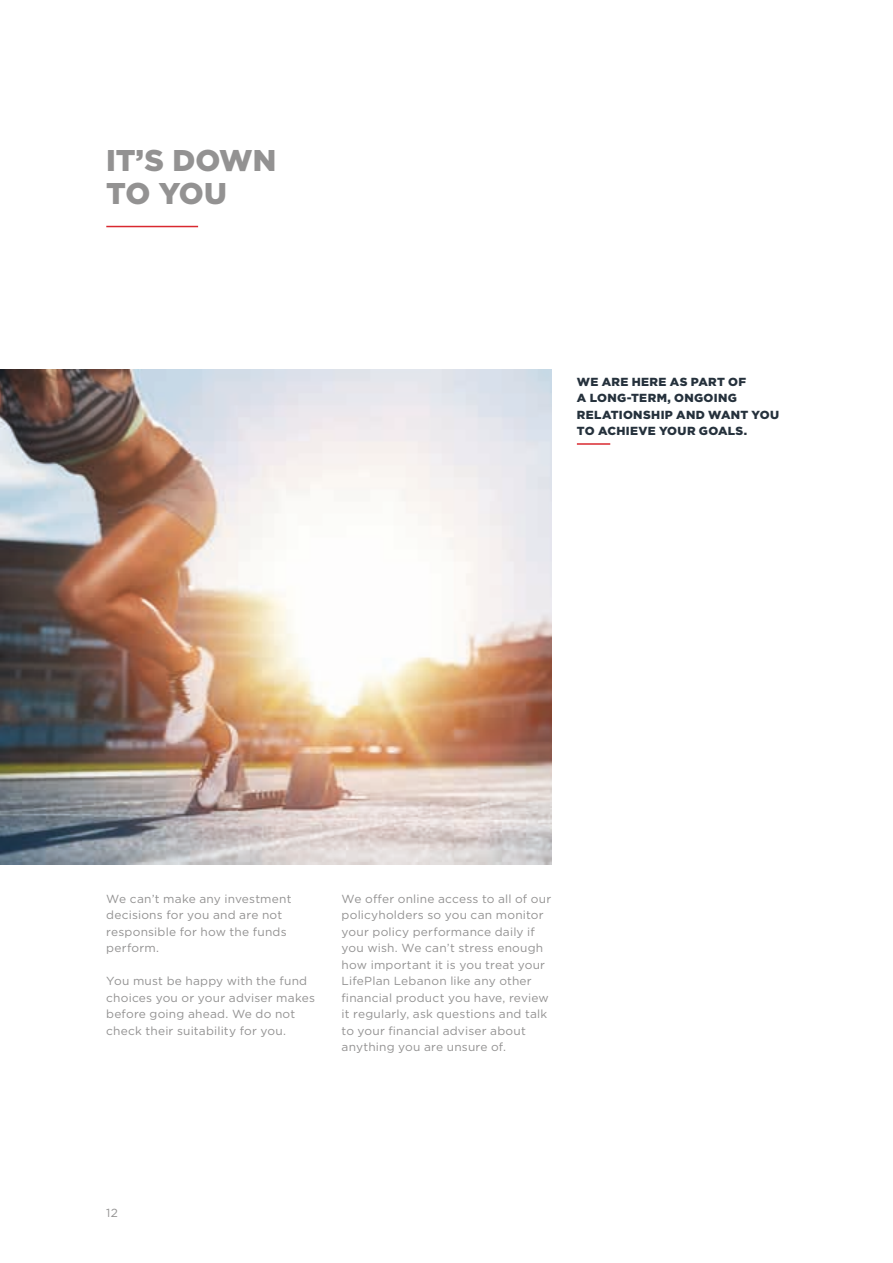
<style>
.page{position:relative;width:893px;height:1263px;background:#fff}
.page>*{position:absolute;margin:0;border:0;box-sizing:border-box;transform-origin:0 0}
.Headline_2_col_span{font:900 30px/33px "Gotham";letter-spacing:-.01em;color:#939292}
.Body{font:11.7px/16.5px "Gotham";letter-spacing:.015em;color:#939292}
.Subheadline{font:900 11.7px/16.5px "Gotham";letter-spacing:.025em;color:#25313c}
</style>
<div class="page">
<hr style="left:577px;top:443px;width:33px;height:2px;background:#d92930">
<hr style="left:106px;top:226px;width:92px;height:1px;background:#d92930">
<img style="left:0;top:369px;width:551px;height:495px">
<p class="Headline_2_col_span" style="left:106px;top:144px;width:172px">IT’S DOWN<br>TO YOU</p>
<p class="Subheadline" style="left:577px;top:373px;width:204px">WE ARE HERE AS PART OF<br>A LONG-TERM, ONGOING<br>RELATIONSHIP AND WANT YOU<br>TO ACHIEVE YOUR GOALS.</p>
<p class="Body" style="left:106px;top:890px;width:187px">We can’t make any investment decisions for you and are not responsible for how the funds perform.</p>
<p class="Body" style="left:106px;top:972px;width:210px">You must be happy with the fund choices you or your adviser makes before going ahead. We do not check their suitability for you.</p>
<p class="Body" style="left:342px;top:890px;width:211px">We offer online access to all of our policyholders so you can monitor your policy performance daily if you wish. We can’t stress enough how important it is you treat your<br>LifePlan Lebanon like any other financial product you have, review it regularly, ask questions and talk to your financial adviser about anything you are unsure of.</p>
<p class="Body" style="left:106px;top:1204px;width:13px">12</p>
</div>
